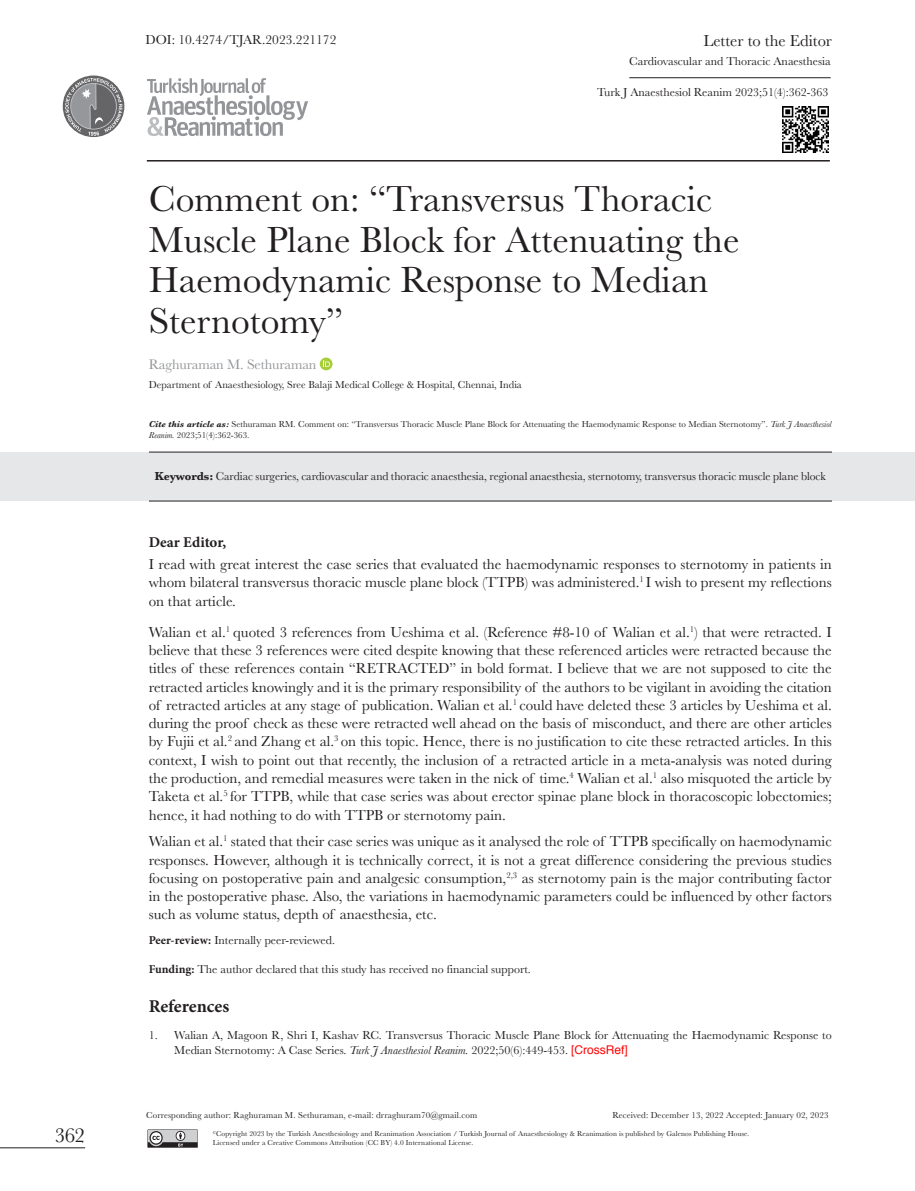
<style>
.page{position:relative;width:915px;height:1191px;background:#fff}
.page>*{position:absolute;margin:0;border:0;box-sizing:border-box;transform-origin:0 0}
._1__BASLIK{font:37.5px/40.5px "Baskerville";color:#231f20}
.t1{font:21px "Baskerville";color:#231f20}
.ANA_BASLIK{font:700 18px "Minion Pro";letter-spacing:-.005em;color:#231f20}
.t2{font:16.5px "Baskerville";color:#231f20}
.YAZI{font:15px/18.3px "Baskerville";color:#231f20;text-align:justify}
.ARA_BASLIK{font:700 15px "Minion Pro";color:#231f20}
.YAZARLAR{font:14.25px "Baskerville";letter-spacing:-.01em;color:#939598}
.DOI{font:13.5px "Baskerville";color:#231f20}
.ÖZET{font:12px/14.7px "Baskerville";color:#231f20}
.ETİK{font:12px "Baskerville";color:#231f20}
.SAYFA_ARALIK{font:12px "Baskerville";color:#231f20}
.BOLUM_TÜR{font:12px "Baskerville";color:#231f20}
.KURUMLAR{font:10.5px "Baskerville";color:#231f20}
.CİTE_AS{font:9px/10.8px "Baskerville";color:#231f20}
.Corresponding_author{font:9px "Baskerville";letter-spacing:.01em;color:#231f20}
.Received{font:9px "Baskerville";letter-spacing:.01em;color:#231f20}
.t3{font:7.5px "Baskerville";letter-spacing:.01em;color:#231f20}
.s1{font-weight:700;font-style:italic}
.s2{font-style:italic}
.s3{font-weight:700}
.s4{font-family:"Minion Pro";font-weight:700}
.s5{font-family:"Helvetica";color:#f00}
</style>
<div class="page">
<hr style="left:147px;top:160px;width:682px;height:1px;background:#231f20">
<svg style="left:147px;top:78px;width:161px;height:58px"></svg>
<svg style="left:147px;top:1129px;width:51px;height:18px"></svg>
<hr style="left:0;top:1147px;width:85px;height:1px;background:#231f20">
<svg style="left:63px;top:75px;width:61px;height:62px"></svg>
<svg style="left:63px;top:78px;width:59px;height:58px"></svg>
<svg style="left:319px;top:357px;width:13px;height:13px"></svg>
<svg style="left:323px;top:360px;width:7px;height:7px"></svg>
<div style="left:0;top:452px;width:914px;height:49px;background:#e6e7e9"></div>
<hr style="left:149px;top:452px;width:682px;height:1px;background:#231f20">
<hr style="left:149px;top:501px;width:682px;height:1px;background:#231f20">
<svg style="left:782px;top:106px;width:46px;height:1px"></svg>
<img style="left:782px;top:107px;width:46px;height:46px">
<hr style="left:629px;top:77px;width:201px;height:1px;background:#231f20">
<p class="DOI" style="left:145px;top:31px;width:192px">DOI: 10.4274/TJAR.2023.221172</p>
<p class="t2" style="left:703px;top:30px;width:130px">Letter to the Editor</p>
<p class="BOLUM_TÜR" style="left:629px;top:54px;width:203px">Cardiovascular and Thoracic Anaesthesia</p>
<p class="SAYFA_ARALIK" style="left:596px;top:85px;width:233px">Turk J Anaesthesiol Reanim 2023;51(4):362-363</p>
<p class="_1__BASLIK" style="left:149px;top:179px;width:592px">Comment on: “Transversus Thoracic<br>Muscle Plane Block for Attenuating the<br>Haemodynamic Response to Median<br>Sternotomy”</p>
<p class="YAZARLAR" style="left:149px;top:355px;width:169px">Raghuraman M. Sethuraman</p>
<p class="KURUMLAR" style="left:149px;top:378px;width:374px">Department of Anaesthesiology, Sree Balaji Medical College &amp; Hospital, Chennai, India</p>
<p class="CİTE_AS" style="left:149px;top:418px;width:684px"><span class="s1">Cite this article as:</span> Sethuraman RM. Comment on: “Transversus Thoracic Muscle Plane Block for Attenuating the Haemodynamic Response to Median Sternotomy”. <span class="s2">Turk J Anaesthesiol<br>Reanim.</span> 2023;51(4):362-363.</p>
<p class="ÖZET" style="left:155px;top:469px;width:672px"><span class="s3">Keywords:</span> Cardiac surgeries, cardiovascular and thoracic anaesthesia, regional anaesthesia, sternotomy, transversus thoracic muscle plane block</p>
<p class="ARA_BASLIK" style="left:149px;top:531px;width:79px">Dear Editor,</p>
<p class="YAZI" style="left:149px;top:555px;width:684px">I read with great interest the case series that evaluated the haemodynamic responses to sternotomy in patients in whom bilateral transversus thoracic muscle plane block (TTPB) was administered.<sup>1</sup> I wish to present my reflections on that article.</p>
<p class="YAZI" style="left:149px;top:623px;width:684px">Walian et al.<sup>1</sup> quoted 3 references from Ueshima et al. (Reference #8-10 of Walian et al.<sup>1</sup>) that were retracted. I believe that these 3 references were cited despite knowing that these referenced articles were retracted because the titles of these references contain “RETRACTED” in bold format. I believe that we are not supposed to cite the retracted articles knowingly and it is the primary responsibility of the authors to be vigilant in avoiding the citation of retracted articles at any stage of publication. Walian et al.<sup>1</sup> could have deleted these 3 articles by Ueshima et al. during the proof check as these were retracted well ahead on the basis of misconduct, and there are other articles by Fujii et al.<sup>2</sup> and Zhang et al.<sup>3</sup> on this topic. Hence, there is no justification to cite these retracted articles. In this context, I wish to point out that recently, the inclusion of a retracted article in a meta-analysis was noted during the production, and remedial measures were taken in the nick of time.<sup>4</sup> Walian et al.<sup>1</sup> also misquoted the article by Taketa et al.<sup>5</sup> for TTPB, while that case series was about erector spinae plane block in thoracoscopic lobectomies; hence, it had nothing to do with TTPB or sternotomy pain.</p>
<p class="YAZI" style="left:149px;top:832px;width:684px">Walian et al.<sup>1</sup> stated that their case series was unique as it analysed the role of TTPB specifically on haemodynamic responses. However, although it is technically correct, it is not a great difference considering the previous studies focusing on postoperative pain and analgesic consumption,<sup>2,3</sup> as sternotomy pain is the major contributing factor in the postoperative phase. Also, the variations in haemodynamic parameters could be influenced by other factors such as volume status, depth of anaesthesia, etc.</p>
<p class="ETİK" style="left:149px;top:932px;width:188px"><span class="s4">Peer-review:</span> Internally peer-reviewed.</p>
<p class="ETİK" style="left:149px;top:961px;width:383px"><span class="s4">Funding:</span> The author declared that this study has received no financial support.</p>
<p class="ANA_BASLIK" style="left:149px;top:993px;width:82px">References</p>
<p class="ÖZET" style="left:174px;top:1028px;width:658px;text-indent:-26px">1. Walian A, Magoon R, Shri I, Kashav RC. Transversus Thoracic Muscle Plane Block for Attenuating the Haemodynamic Response to<br>Median Sternotomy: A Case Series. <span class="s2">Turk J Anaesthesiol Reanim.</span> 2022;50(6):449-453. <span class="s5">[CrossRef]</span></p>
<p class="Corresponding_author" style="left:146px;top:1109px;width:332px">Corresponding author: Raghuraman M. Sethuraman, e-mail: drraghuram70@gmail.com</p>
<p class="Received" style="left:612px;top:1109px;width:217px">Received: December 13, 2022 Accepted: January 02, 2023</p>
<h2 class="t1" style="left:55px;top:1122px;width:32px">362</h2>
<p class="t3" style="left:213px;top:1137px;width:262px">Licensed under a Creative Commons Attribution (CC BY) 4.0 International License.</p>
<p class="t3" style="left:213px;top:1128px;width:537px"><sup>©</sup>Copyright 2023 by the Turkish Anesthesiology and Reanimation Association / Turkish Journal of Anaesthesiology &amp; Reanimation is published by Galenos Publishing House.</p>
</div>
